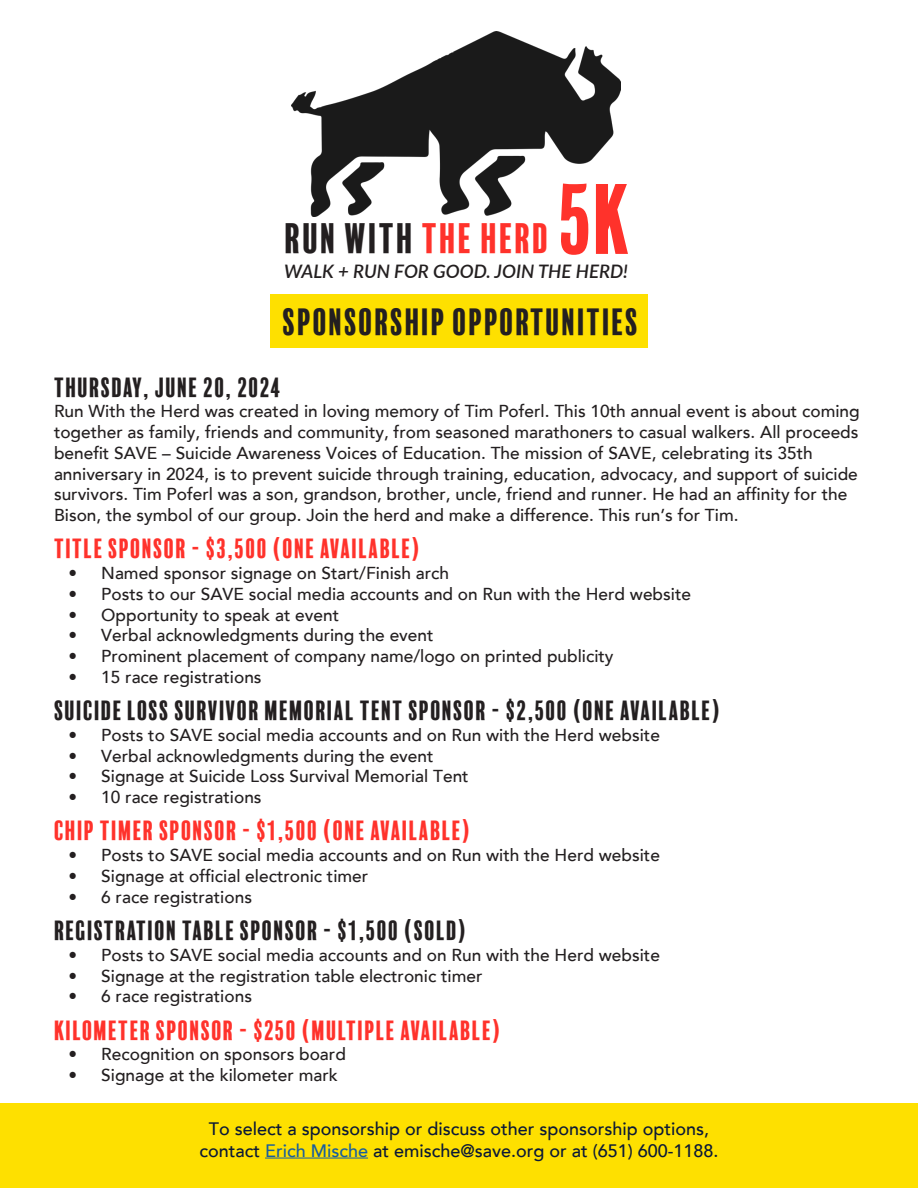
<style>
.page{position:relative;width:918px;height:1188px;background:#fff}
.page>*{position:absolute;margin:0;border:0;box-sizing:border-box;transform-origin:0 0}
.t1{font:90.75px "Balboa Plus Fill";color:#ff322b}
.t2{font:39.15px "Balboa Plus Fill";color:#231f20}
.t3{font:34.8px "Balboa Plus Fill";color:#231f20}
.t4{font:25.5px "Balboa Plus Fill";color:#231f20}
.t5{font:25.5px "Balboa Plus Fill";color:#ff322b}
.t6{font:italic 600 18.6px "Lato";color:#231f20}
.t7{font:500 18px/21.6px "Avenir";color:#0a1837;text-align:center}
.t8{font:500 17.25px/20.7px "Avenir";color:#231f20}
.s1{color:#ff322b}
.s2{color:#175d9e}
</style>
<div class="page">
<div style="left:270px;top:295px;width:378px;height:53px;background:#fee000"></div>
<img style="left:292px;top:32px;width:329px;height:185px">
<div style="left:1px;top:1104px;width:917px;height:84px;background:#fee000"></div>
<hr style="left:265px;top:1158px;width:103px;height:1px;background:#175d9e">
<p class="t2" style="left:285px;top:217px;width:267px">RUN WITH <span class="s1">THE HERD</span></p>
<p class="t1" style="left:558px;top:169px;width:77px">5K</p>
<p class="t6" style="left:284px;top:257px;width:345px">WALK + RUN FOR GOOD. JOIN THE HERD!</p>
<p class="t3" style="left:283px;top:303px;width:358px">SPONSORSHIP OPPORTUNITIES</p>
<p class="t4" style="left:54px;top:373px;width:229px">THURSDAY, JUNE 20, 2024</p>
<p class="t8" style="left:54px;top:403px;width:807px">Run With the Herd was created in loving memory of Tim Poferl. This 10th annual event is about coming together as family, friends and community, from seasoned marathoners to casual walkers. All proceeds benefit SAVE – Suicide Awareness Voices of Education. The mission of SAVE, celebrating its 35th anniversary in 2024, is to prevent suicide through training, education, advocacy, and support of suicide survivors. Tim Poferl was a son, grandson, brother, uncle, friend and runner. He had an affinity for the Bison, the symbol of our group. Join the herd and make a difference. This run’s for Tim.</p>
<p class="t5" style="left:54px;top:535px;width:369px">TITLE SPONSOR - $3,500 (ONE AVAILABLE)</p>
<p class="t8" style="left:69px;top:564px;width:382px">• Named sponsor signage on Start/Finish arch</p>
<p class="t8" style="left:69px;top:585px;width:624px">• Posts to our SAVE social media accounts and on Run with the Herd website</p>
<p class="t8" style="left:69px;top:606px;width:272px">• Opportunity to speak at event</p>
<p class="t8" style="left:69px;top:627px;width:367px">• Verbal acknowledgments during the event</p>
<p class="t8" style="left:69px;top:647px;width:547px">• Prominent placement of company name/logo on printed publicity</p>
<p class="t8" style="left:69px;top:668px;width:195px">• 15 race registrations</p>
<p class="t4" style="left:54px;top:696px;width:669px">SUICIDE LOSS SURVIVOR MEMORIAL TENT SPONSOR - $2,500 (ONE AVAILABLE)</p>
<p class="t8" style="left:69px;top:726px;width:593px">• Posts to SAVE social media accounts and on Run with the Herd website</p>
<p class="t8" style="left:69px;top:747px;width:367px">• Verbal acknowledgments during the event</p>
<p class="t8" style="left:69px;top:768px;width:402px">• Signage at Suicide Loss Survival Memorial Tent</p>
<p class="t8" style="left:69px;top:788px;width:195px">• 10 race registrations</p>
<p class="t5" style="left:54px;top:817px;width:419px">CHIP TIMER SPONSOR - $1,500 (ONE AVAILABLE)</p>
<p class="t8" style="left:69px;top:846px;width:593px">• Posts to SAVE social media accounts and on Run with the Herd website</p>
<p class="t8" style="left:69px;top:867px;width:301px">• Signage at official electronic timer</p>
<p class="t8" style="left:69px;top:888px;width:185px">• 6 race registrations</p>
<p class="t4" style="left:54px;top:916px;width:415px">REGISTRATION TABLE SPONSOR - $1,500 (SOLD)</p>
<p class="t8" style="left:69px;top:946px;width:593px">• Posts to SAVE social media accounts and on Run with the Herd website</p>
<p class="t8" style="left:69px;top:967px;width:415px">• Signage at the registration table electronic timer</p>
<p class="t8" style="left:69px;top:988px;width:185px">• 6 race registrations</p>
<p class="t5" style="left:54px;top:1016px;width:449px">KILOMETER SPONSOR - $250 (MULTIPLE AVAILABLE)</p>
<p class="t8" style="left:69px;top:1046px;width:279px">• Recognition on sponsors board</p>
<p class="t8" style="left:69px;top:1066px;width:271px">• Signage at the kilometer mark</p>
<p class="t7" style="left:199px;top:1120px;width:521px">To select a sponsorship or discuss other sponsorship options, contact <span class="s2">Erich Mische</span> at emische@save.org or at (651) 600-1188.</p>
</div>
